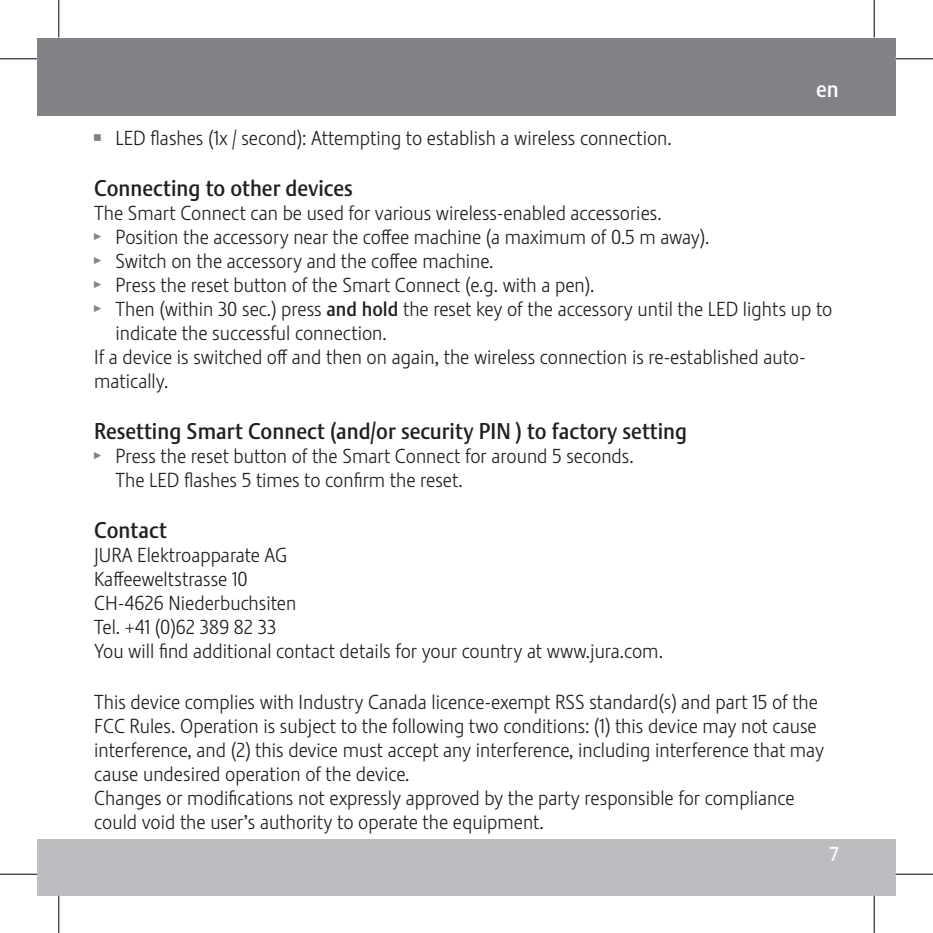
<style>
.page{position:relative;width:933px;height:933px;background:#fff}
.page>*{position:absolute;margin:0;border:0;box-sizing:border-box;transform-origin:0 0}
.t1{font:22.5px "Stalemate Pro 2 J Medium";color:#231f20}
.t2{font:22.5px "Stalemate Pro 2 J Medium";color:#fff}
.t3{font:20px/24px "Stalemate Pro 2 J Light";color:#231f20}
.t4{font:20px "Stalemate Pro 2 J Medium";color:#fff}
.s1{font-family:"Jura Pict 2006";color:#808285}
.s2{font-family:"Stalemate Pro 2 J Medium"}
</style>
<div class="page">
<div style="left:38px;top:838px;width:857px;height:57px;background:#bcbdc0"></div>
<div style="left:38px;top:38px;width:21px;height:77px;background:#808285"></div>
<div style="left:59px;top:38px;width:836px;height:77px;background:#808285"></div>
<hr style="left:0;top:58px;width:38px;height:1px;background:#000">
<hr style="left:895px;top:58px;width:37px;height:1px;background:#000">
<hr style="left:0;top:873px;width:38px;height:1px;background:#000">
<hr style="left:895px;top:873px;width:37px;height:1px;background:#000">
<hr style="left:58px;top:0;width:1px;height:37px;background:#000">
<hr style="left:58px;top:895px;width:1px;height:37px;background:#000">
<hr style="left:873px;top:0;width:1px;height:37px;background:#000">
<hr style="left:873px;top:895px;width:1px;height:37px;background:#000">
<p class="t2" style="left:816px;top:75px;width:24px">en</p>
<p class="t3" style="left:94px;top:126px;width:579px"><span class="s1">Z</span> LED flashes (1x / second): Attempting to establish a wireless connection.</p>
<p class="t1" style="left:94px;top:174px;width:260px">Connecting to other devices</p>
<p class="t3" style="left:94px;top:201px;width:569px">The Smart Connect can be used for various wireless-enabled accessories.</p>
<p class="t3" style="left:94px;top:225px;width:616px"><span class="s1">T</span> Position the accessory near the coffee machine (a maximum of 0.5 m away).</p>
<p class="t3" style="left:94px;top:249px;width:401px"><span class="s1">T</span> Switch on the accessory and the coffee machine.</p>
<p class="t3" style="left:94px;top:273px;width:501px"><span class="s1">T</span> Press the reset button of the Smart Connect (e.g. with a pen).</p>
<p class="t3" style="left:94px;top:297px;width:739px"><span class="s1">T</span> Then (within 30 sec.) press <span class="s2">and hold</span> the reset key of the accessory until the LED lights up to</p>
<p class="t3" style="left:115px;top:321px;width:273px">indicate the successful connection.</p>
<p class="t3" style="left:94px;top:345px;width:713px">If a device is switched off and then on again, the wireless connection is re-established auto-</p>
<p class="t3" style="left:94px;top:369px;width:76px">matically.</p>
<p class="t1" style="left:94px;top:417px;width:594px">Resetting Smart Connect (and/or security PIN ) to factory setting</p>
<p class="t3" style="left:115px;top:444px;width:520px;text-indent:-21px"><span class="s1">T</span> Press the reset button of the Smart Connect for around 5 seconds.<br>The LED flashes 5 times to confirm the reset.</p>
<p class="t1" style="left:94px;top:516px;width:74px">Contact</p>
<p class="t3" style="left:94px;top:543px;width:570px">JURA Elektroapparate AG<br>Kaffeeweltstrasse 10<br>CH-4626 Niederbuchsiten<br>Tel. +41 (0)62 389 82 33<br>You will find additional contact details for your country at www.jura.com.</p>
<p class="t3" style="left:94px;top:690px;width:731px">This device complies with Industry Canada licence-exempt RSS standard(s) and part 15 of the FCC Rules. Operation is subject to the following two conditions: (1) this device may not cause interference, and (2) this device must accept any interference, including interference that may cause undesired operation of the device.<br>Changes or modifications not expressly approved by the party responsible for compliance could void the user’s authority to operate the equipment.</p>
<p class="t4" style="left:829px;top:841px;width:11px">7</p>
</div>
